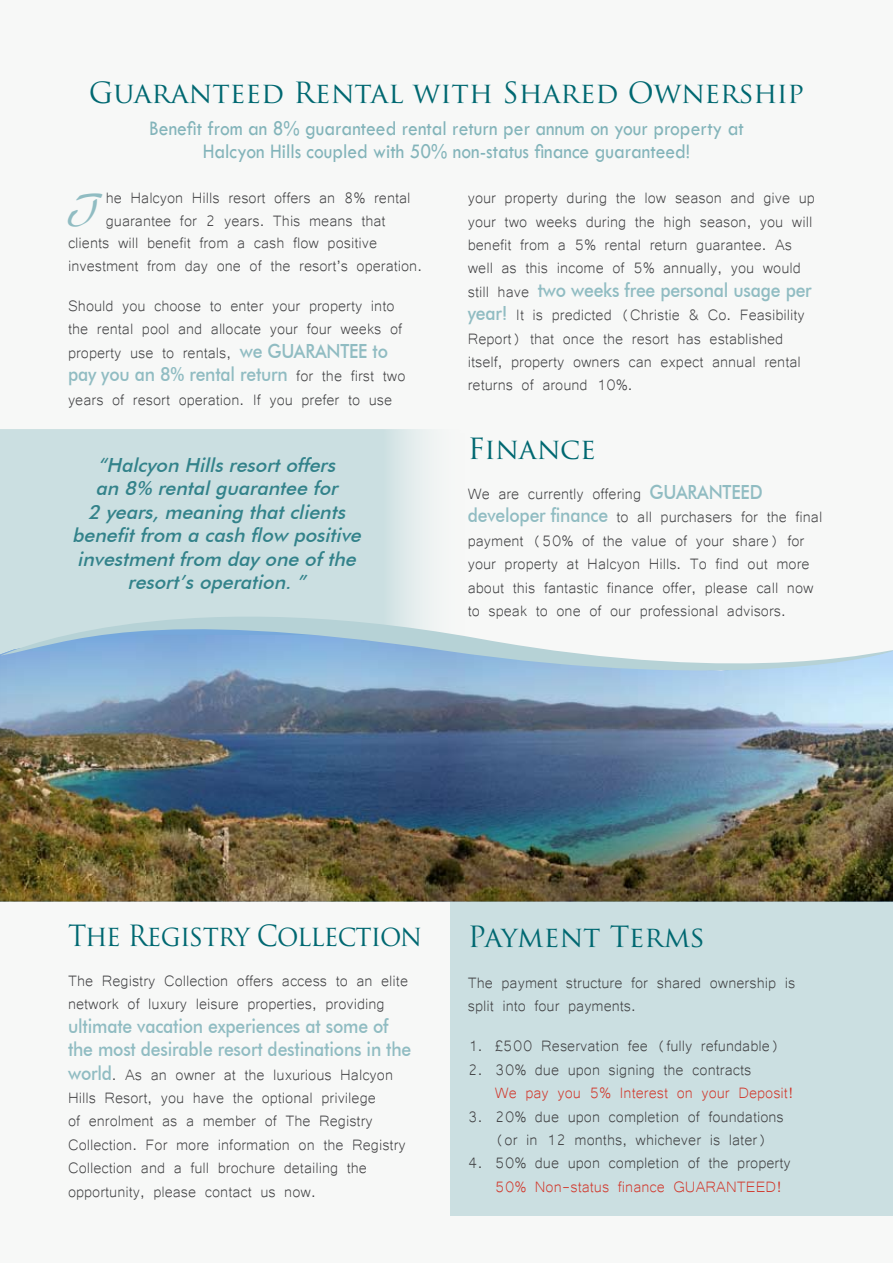
<style>
.page{position:relative;width:893px;height:1263px;background:#f7f8f7}
.page>*{position:absolute;margin:0;border:0;box-sizing:border-box;transform-origin:0 0}
.t1{font:48.45px "Gabrielle";color:#90bcc2}
.t2{font:28.5px "Trajan Pro";letter-spacing:-.005em;color:#006871}
.t3{font:28.5px "Trajan Pro";letter-spacing:-.03em;color:#006871;scale:.93 1}
.t4{font:21.45px/23.4px "Tw Cen";color:#83b4ba;text-align:center;scale:.91 1}
.t5{font:19.5px/23.4px "Microsoft Yi Baiti";color:#3e3e40}
.t6{font:500 19.5px/23.4px "Futura BT";letter-spacing:-.01em;color:#90bcc2;scale:.9 1}
.t7{font:italic 500 19.5px/23.4px "Futura BT";color:#32828a;text-align:center}
.t8{font:19.5px "Microsoft Yi Baiti";color:#d1362a}
.s1{font-family:"Futura BT";font-weight:500;color:#90bcc2}
.s2{font-family:"Microsoft Yi Baiti";font-weight:400;color:#3e3e40}
</style>
<div class="page">
<div style="left:451px;top:863px;width:442px;height:353px;background:#cbdfe1"></div>
<svg style="left:0;top:429px;width:428px;height:196px;background:#cce0e1"></svg>
<img style="left:0;top:635px;width:893px;height:266px">
<svg style="left:1px;top:580px;width:892px;height:114px"></svg>
<h2 class="t2" style="left:89px;top:74px;width:717px">Guaranteed Rental with Shared Ownership</h2>
<p class="t4" style="left:149px;top:116px;width:655px">Benefit from an 8% guaranteed rental return per annum on your property at<br>Halcyon Hills coupled with 50% non-status finance guaranteed!</p>
<h1 class="t1" style="left:68px;top:182px;width:32px">T</h1>
<p class="t5" style="left:106px;top:185px;width:306px">he Halcyon Hills resort offers an 8% rental</p>
<p class="t5" style="left:106px;top:207px;width:281px">guarantee for 2 years. This means that</p>
<p class="t5" style="left:68px;top:230px;width:311px">clients will benefit from a cash flow positive</p>
<p class="t5" style="left:68px;top:252px;width:355px">investment from day one of the resort’s operation.</p>
<p class="t5" style="left:68px;top:293px;width:336px">Should you choose to enter your property into the rental pool and allocate your four weeks of property use to rentals, <span class="s1">we GUARANTEE to</span></p>
<p class="t6" style="left:68px;top:362px;width:376px">pay you an 8% rental return <span class="s2">for the first two</span></p>
<p class="t5" style="left:68px;top:386px;width:326px">years of resort operation. If you prefer to use</p>
<p class="t7" style="left:72px;top:453px;width:295px">“Halcyon Hillsresortoffers<br>an 8% rentalguarantee for<br>2 years,meaning thatclients benefitfrom a cash flow positive investmentfrom day one ofthe resort’soperation.”</p>
<p class="t5" style="left:468px;top:185px;width:349px">your property during the low season and give up your two weeks during the high season, you will benefit from a 5% rental return guarantee. As well as this income of 5% annually, you would</p>
<p class="t6" style="left:468px;top:278px;width:384px"><span class="s2">still have</span> two weeks free personal usage per</p>
<p class="t5" style="left:468px;top:302px;width:339px"><span class="s1">year!</span> It is predicted (Christie &amp; Co. Feasibility Report) that once the resort has established itself, property owners can expect annual rental returns of around 10%.</p>
<h2 class="t2" style="left:468px;top:430px;width:130px">Finance</h2>
<p class="t5" style="left:468px;top:481px;width:356px">We are currently offering <span class="s1">GUARANTEED developer finance</span> to all purchasers for the final payment (50% of the value of your share) for your property at Halcyon Hills. To find out more about this fantastic finance offer, please call now to speak to one of our professional advisors.</p>
<h2 class="t3" style="left:68px;top:917px;width:382px">The Registry Collection</h2>
<p class="t5" style="left:68px;top:968px;width:342px">The Registry Collection offers access to an elite network of luxury leisure properties, providing</p>
<p class="t6" style="left:68px;top:1014px;width:383px">ultimate vacation experiences at some of the most desirable resort destinations in the</p>
<p class="t5" style="left:68px;top:1061px;width:339px"><span class="s1">world</span>. As an owner at the luxurious Halcyon Hills Resort, you have the optional privilege<br>of enrolment as a member of The Registry Collection. For more information on the Registry Collection and a full brochure detailing the opportunity, please contact us now.</p>
<h2 class="t2" style="left:468px;top:919px;width:239px">Payment Terms</h2>
<p class="t5" style="left:468px;top:969px;width:329px">The payment structure for shared ownership is split into four payments.</p>
<p class="t5" style="left:468px;top:1033px;width:313px">1. £500 Reservation fee (fully refundable)</p>
<p class="t5" style="left:468px;top:1056px;width:285px">2. 30% due upon signing the contracts</p>
<p class="t8" style="left:495px;top:1081px;width:301px">We pay you 5% Interest on your Deposit!</p>
<p class="t5" style="left:468px;top:1103px;width:318px;text-align:center">3. 20% due upon completion of foundations (or in 12 months, whichever is later)</p>
<p class="t5" style="left:468px;top:1150px;width:324px">4. 50% due upon completion of the property</p>
<p class="t8" style="left:495px;top:1175px;width:289px">50% Non-status finance GUARANTEED!</p>
</div>
